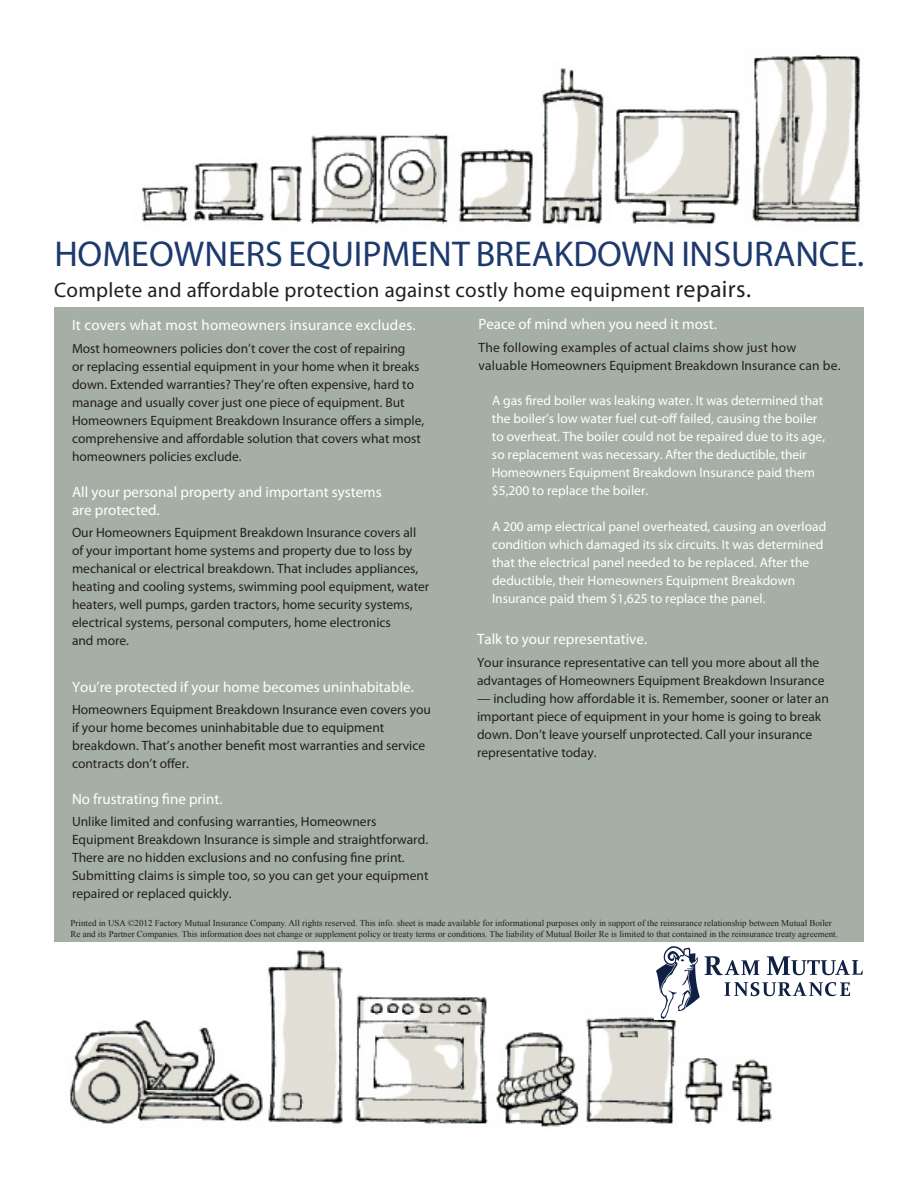
<style>
.page{position:relative;width:918px;height:1188px;background:#fff}
.page>*{position:absolute;margin:0;border:0;box-sizing:border-box;transform-origin:0 0}
.t1{font:36px "Myriad Pro";color:#1d396d}
.t2{font:21px "Myriad Pro";letter-spacing:.015em;color:#231f20}
.t3{font:15px/18px "Myriad Pro";color:#fff}
.t4{font:13.5px/18px "Myriad Pro";color:#231f20}
.t5{font:13.5px/18px "Myriad Pro";color:#fff}
.t6{font:9px/10.8px "Times New Roman";color:#231f20}
.s1{font-size:24px}
</style>
<div class="page">
<img style="left:142px;top:54px;width:719px;height:170px">
<img style="left:70px;top:950px;width:702px;height:177px">
<div style="left:54px;top:308px;width:810px;height:634px;background:#a6afa5"></div>
<img style="left:655px;top:946px;width:208px;height:73px">
<p class="t1" style="left:54px;top:232px;width:811px">HOMEOWNERS EQUIPMENT BREAKDOWN INSURANCE.</p>
<p class="t2" style="left:54px;top:277px;width:698px">Complete and affordable protection against costly home equipment <span class="s1">repairs.</span></p>
<p class="t3" style="left:72px;top:316px;width:345px">It covers what most homeowners insurance excludes.</p>
<p class="t4" style="left:72px;top:339px;width:354px">Most homeowners policies don’t cover the cost of repairing<br>or replacing essential equipment in your home when it breaks down. Extended warranties? They’re often expensive, hard to manage and usually cover just one piece of equipment. But Homeowners Equipment Breakdown Insurance offers a simple, comprehensive and affordable solution that covers what most homeowners policies exclude.</p>
<p class="t3" style="left:72px;top:482px;width:311px">All your personal property and important systems are protected.</p>
<p class="t4" style="left:72px;top:523px;width:359px">Our Homeowners Equipment Breakdown Insurance covers all of your important home systems and property due to loss by mechanical or electrical breakdown. That includes appliances, heating and cooling systems, swimming pool equipment, water heaters, well pumps, garden tractors, home security systems, electrical systems, personal computers, home electronics<br>and more.</p>
<p class="t3" style="left:72px;top:677px;width:343px">You’re protected if your home becomes uninhabitable.</p>
<p class="t4" style="left:72px;top:700px;width:360px">Homeowners Equipment Breakdown Insurance even covers you if your home becomes uninhabitable due to equipment breakdown. That’s another benefit most warranties and service contracts don’t offer.</p>
<p class="t3" style="left:72px;top:789px;width:152px">No frustrating fine print.</p>
<p class="t4" style="left:72px;top:812px;width:358px">Unlike limited and confusing warranties, Homeowners Equipment Breakdown Insurance is simple and straightforward.<br>There are no hidden exclusions and no confusing fine print.<br>Submitting claims is simple too, so you can get your equipment repaired or replaced quickly.</p>
<p class="t3" style="left:478px;top:315px;width:240px">Peace of mind when you need it most.</p>
<p class="t4" style="left:478px;top:338px;width:364px">The following examples of actual claims show just how valuable Homeowners Equipment Breakdown Insurance can be.</p>
<p class="t5" style="left:492px;top:392px;width:335px">A gas fired boiler was leaking water. It was determined that the boiler’s low water fuel cut-off failed, causing the boiler to overheat. The boiler could not be repaired due to its age, so replacement was necessary. After the deductible, their Homeowners Equipment Breakdown Insurance paid them $5,200 to replace the boiler.</p>
<p class="t5" style="left:492px;top:517px;width:336px">A 200 amp electrical panel overheated, causing an overload condition which damaged its six circuits. It was determined that the electrical panel needed to be replaced. After the deductible, their Homeowners Equipment Breakdown Insurance paid them $1,625 to replace the panel.</p>
<p class="t3" style="left:477px;top:630px;width:172px">Talk to your representative.</p>
<p class="t4" style="left:477px;top:653px;width:349px">Your insurance representative can tell you more about all the advantages of Homeowners Equipment Breakdown Insurance</p>
<p class="t4" style="left:477px;top:689px;width:353px">— including how affordable it is. Remember, sooner or later an important piece of equipment in your home is going to break down. Don’t leave yourself unprotected. Call your insurance representative today.</p>
<p class="t6" style="left:70px;top:917px;width:769px">Printed in USA ©2012 Factory Mutual Insurance Company. All rights reserved. This info. sheet is made available for informational purposes only in support of the reinsurance relationship between Mutual Boiler<br>Re and its Partner Companies. This information does not change or supplement policy or treaty terms or conditions. The liability of Mutual Boiler Re is limited to that contained in the reinsurance treaty agreement.</p>
</div>
